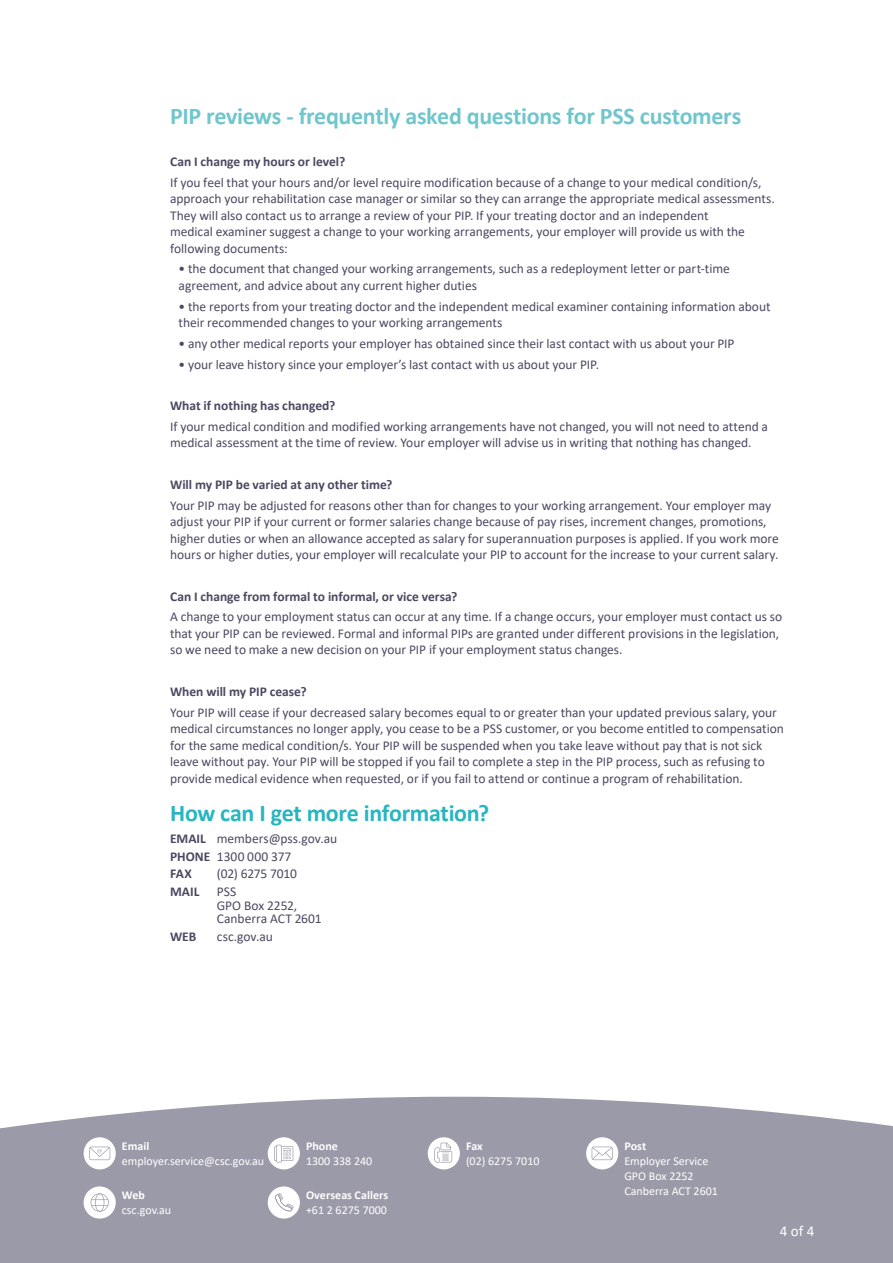
<style>
.page{position:relative;width:893px;height:1263px;background:#fff}
.page>*{position:absolute;margin:0;border:0;box-sizing:border-box;transform-origin:0 0}
.t1{font:700 24px "Calibri";letter-spacing:-.01em;color:#70c6cd}
.t2{font:700 24px "Calibri";letter-spacing:-.015em;color:#27b6c0}
.t3{font:15px "Calibri";color:#fff}
.t4{font:13.5px/16.5px "Calibri";letter-spacing:-.005em;color:#4d4861}
.t5{font:700 13.5px "Calibri";color:#4d4861}
.t6{font:12px/15px "Calibri";color:#fff}
.t7{font:700 12px "Calibri";letter-spacing:.005em;color:#fff}
.s1{font-weight:700}
</style>
<div class="page">
<div style="left:0;top:1097px;width:893px;height:166px;background:#9b9aa8"></div>
<div style="left:84px;top:1137px;width:32px;height:32px;background:#fff;border-radius:50%"></div>
<svg style="left:89px;top:1146px;width:21px;height:14px"></svg>
<div style="left:268px;top:1137px;width:32px;height:32px;background:#fff;border-radius:50%"></div>
<svg style="left:274px;top:1145px;width:19px;height:17px"></svg>
<div style="left:428px;top:1137px;width:32px;height:32px;background:#fff;border-radius:50%"></div>
<svg style="left:434px;top:1142px;width:18px;height:21px"></svg>
<div style="left:586px;top:1137px;width:32px;height:32px;background:#fff;border-radius:50%"></div>
<svg style="left:592px;top:1146px;width:21px;height:14px"></svg>
<div style="left:84px;top:1186px;width:32px;height:32px;background:#fff;border-radius:50%"></div>
<svg style="left:91px;top:1193px;width:18px;height:18px"></svg>
<div style="left:268px;top:1186px;width:32px;height:32px;background:#fff;border-radius:50%"></div>
<svg style="left:275px;top:1193px;width:19px;height:18px"></svg>
<h1 class="t1" style="left:170px;top:99px;width:573px">PIP reviews - frequently asked questions for PSS customers</h1>
<p class="t5" style="left:170px;top:152px;width:177px">Can I change my hours or level?</p>
<p class="t4" style="left:170px;top:173px;width:606px">If you feel that your hours and/or level require modification because of a change to your medical condition/s, approach your rehabilitation case manager or similar so they can arrange the appropriate medical assessments.<br>They will also contact us to arrange a review of your PIP. If your treating doctor and an independent<br>medical examiner suggest a change to your working arrangements, your employer will provide us with the following documents:</p>
<p class="t4" style="left:179px;top:260px;width:553px">• the document that changed your working arrangements, such as a redeployment letter or part-time agreement, and advice about any current higher duties</p>
<p class="t4" style="left:179px;top:297px;width:594px">• the reports from your treating doctor and the independent medical examiner containing information about their recommended changes to your working arrangements</p>
<p class="t4" style="left:179px;top:335px;width:557px">• any other medical reports your employer has obtained since their last contact with us about your PIP</p>
<p class="t4" style="left:179px;top:355px;width:422px">• your leave history since your employer’s last contact with us about your PIP.</p>
<p class="t5" style="left:170px;top:396px;width:167px">What if nothing has changed?</p>
<p class="t4" style="left:170px;top:418px;width:599px">If your medical condition and modified working arrangements have not changed, you will not need to attend a medical assessment at the time of review. Your employer will advise us in writing that nothing has changed.</p>
<p class="t5" style="left:170px;top:475px;width:224px">Will my PIP be varied at any other time?</p>
<p class="t4" style="left:170px;top:496px;width:610px">Your PIP may be adjusted for reasons other than for changes to your working arrangement. Your employer may adjust your PIP if your current or former salaries change because of pay rises, increment changes, promotions, higher duties or when an allowance accepted as salary for superannuation purposes is applied. If you work more hours or higher duties, your employer will recalculate your PIP to account for the increase to your current salary.</p>
<p class="t5" style="left:170px;top:586px;width:289px">Can I change from formal to informal, or vice versa?</p>
<p class="t4" style="left:170px;top:608px;width:614px">A change to your employment status can occur at any time. If a change occurs, your employer must contact us so that your PIP can be reviewed. Formal and informal PIPs are granted under different provisions in the legislation, so we need to make a new decision on your PIP if your employment status changes.</p>
<p class="t5" style="left:170px;top:682px;width:138px">When will my PIP cease?</p>
<p class="t4" style="left:170px;top:703px;width:615px">Your PIP will cease if your decreased salary becomes equal to or greater than your updated previous salary, your medical circumstances no longer apply, you cease to be a PSS customer, or you become entitled to compensation for the same medical condition/s. Your PIP will be suspended when you take leave without pay that is not sick leave without pay. Your PIP will be stopped if you fail to complete a step in the PIP process, such as refusing to provide medical evidence when requested, or if you fail to attend or continue a program of rehabilitation.</p>
<h1 class="t2" style="left:170px;top:796px;width:321px">How can I get more information?</h1>
<p class="t4" style="left:170px;top:829px;width:169px;line-height:17.7px"><span class="s1">EMAIL</span> members@pss.gov.au<br><span class="s1">PHONE</span> 1300 000 377<br><span class="s1">FAX</span></p>
<p class="t4" style="left:217px;top:865px;width:82px">(02) 6275 7010</p>
<p class="t5" style="left:170px;top:882px;width:31px">MAIL</p>
<p class="t4" style="left:217px;top:885px;width:106px;line-height:13.5px">PSS<br>GPO Box 2252,<br>Canberra ACT 2601</p>
<p class="t5" style="left:170px;top:927px;width:28px">WEB</p>
<p class="t4" style="left:217px;top:928px;width:58px">csc.gov.au</p>
<p class="t7" style="left:122px;top:1137px;width:29px">Email</p>
<p class="t6" style="left:122px;top:1153px;width:144px">employer.service@csc.gov.au</p>
<p class="t7" style="left:122px;top:1186px;width:25px">Web</p>
<p class="t6" style="left:122px;top:1202px;width:51px">csc.gov.au</p>
<p class="t7" style="left:306px;top:1137px;width:33px">Phone</p>
<p class="t6" style="left:306px;top:1153px;width:68px">1300 338 240</p>
<p class="t7" style="left:306px;top:1186px;width:84px">Overseas Callers</p>
<p class="t6" style="left:306px;top:1202px;width:83px">+61 2 6275 7000</p>
<p class="t7" style="left:466px;top:1137px;width:18px">Fax</p>
<p class="t6" style="left:466px;top:1153px;width:75px">(02) 6275 7010</p>
<p class="t7" style="left:624px;top:1137px;width:23px">Post</p>
<p class="t6" style="left:624px;top:1153px;width:85px">Employer Service<br>GPO Box 2252</p>
<p class="t6" style="left:624px;top:1183px;width:95px">Canberra ACT 2601</p>
<p class="t3" style="left:780px;top:1220px;width:36px">4 of 4</p>
</div>
